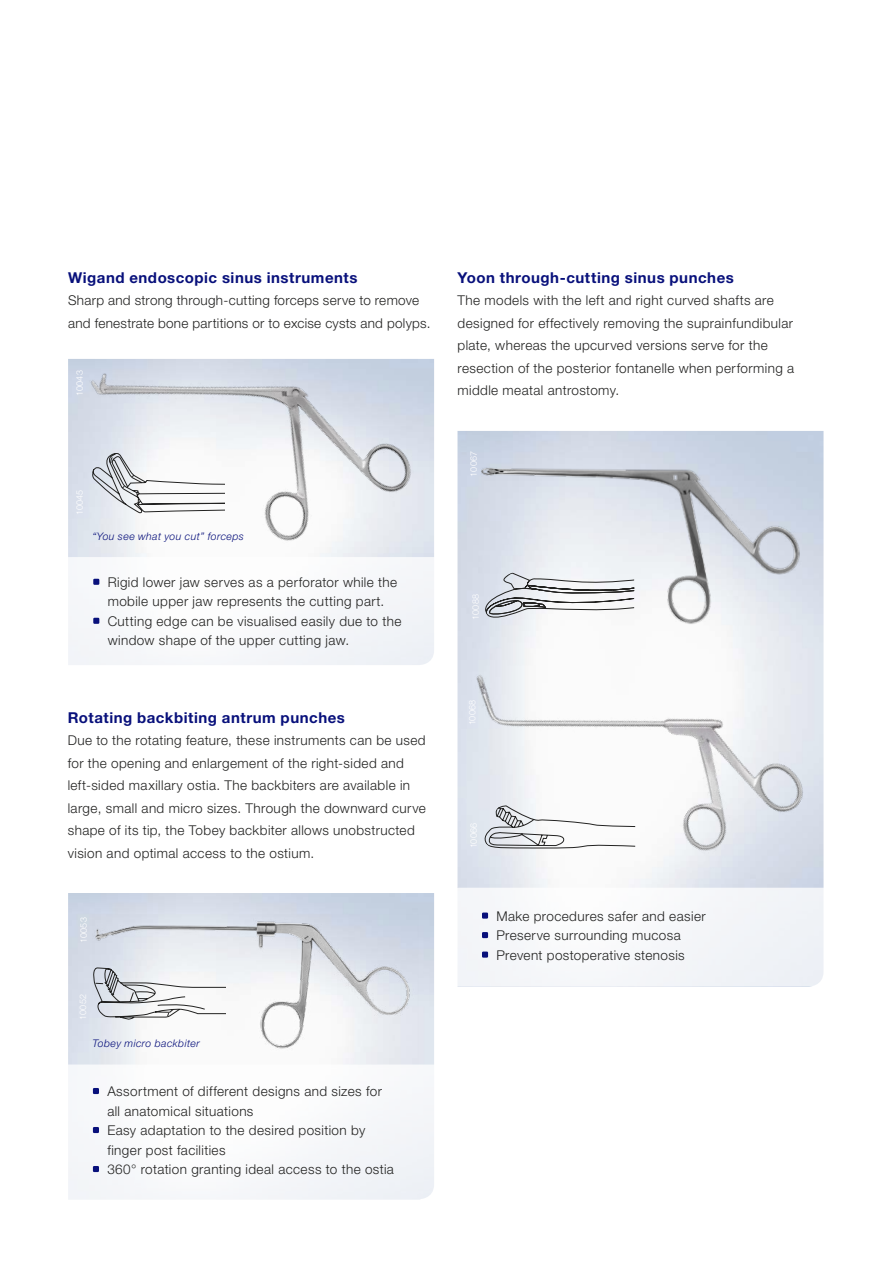
<style>
.page{position:relative;width:881px;height:1263px;background:#fff}
.page>*{position:absolute;margin:0;border:0;box-sizing:border-box;transform-origin:0 0}
.t1{font:700 15px "Helvetica Neue LT Pro";letter-spacing:.035em;color:#08107b}
.t2{font:300 13.5px/22.5px "Helvetica Neue LT Pro";letter-spacing:.03em;color:#222221}
.t3{font:italic 300 10.5px "Helvetica Neue LT Pro";letter-spacing:.035em;color:#08107b}
.t4{font:300 9px "Helvetica Neue LT Pro";letter-spacing:.025em;color:#fff}
</style>
<div class="page">
<img style="left:68px;top:359px;width:360px;height:198px">
<img style="left:92px;top:914px;width:326px;height:150px">
<svg style="left:93px;top:967px;width:132px;height:52px"></svg>
<div style="left:33px;top:557px;width:419px;height:111px;background:#f8f9fa;border-radius:12px"></div>
<img style="left:418px;top:587px;width:405px;height:358px">
<svg style="left:482px;top:804px;width:153px;height:46px"></svg>
<img style="left:468px;top:431px;width:342px;height:199px">
<svg style="left:484px;top:573px;width:150px;height:64px"></svg>
<div style="left:445px;top:888px;width:432px;height:98px;background:#f5f6f9;border-radius:14px"></div>
<svg style="left:93px;top:579px;width:6px;height:6px"></svg>
<svg style="left:93px;top:618px;width:6px;height:6px"></svg>
<svg style="left:93px;top:1088px;width:6px;height:6px"></svg>
<svg style="left:93px;top:1127px;width:6px;height:6px"></svg>
<svg style="left:93px;top:1166px;width:6px;height:6px"></svg>
<div style="left:482px;top:912px;width:6px;height:7px;background:#08107b"></div>
<svg style="left:482px;top:932px;width:6px;height:6px"></svg>
<div style="left:482px;top:951px;width:6px;height:7px;background:#08107b"></div>
<p class="t1" style="left:68px;top:268px;width:291px">Wigand endoscopic sinus instruments</p>
<p class="t2" style="left:68px;top:289px;width:364px">Sharp and strong through-cutting forceps serve to remove and fenestrate bone partitions or to excise cysts and polyps.</p>
<p class="t4" style="left:74px;top:396px;width:27px;rotate:-90deg">10043</p>
<p class="t4" style="left:74px;top:515px;width:27px;rotate:-90deg">10045</p>
<p class="t3" style="left:92px;top:530px;width:153px">“You see what you cut” forceps</p>
<p class="t2" style="left:108px;top:572px;width:295px;line-height:19.5px">Rigid lower jaw serves as a perforator while the mobile upper jaw represents the cutting part.<br>Cutting edge can be visualised easily due to the window shape of the upper cutting jaw.</p>
<p class="t1" style="left:68px;top:708px;width:279px">Rotating backbiting antrum punches</p>
<p class="t2" style="left:68px;top:729px;width:359px">Due to the rotating feature, these instruments can be used for the opening and enlargement of the right-sided and left-sided maxillary ostia. The backbiters are available in large, small and micro sizes. Through the downward curve shape of its tip, the Tobey backbiter allows unobstructed vision and optimal access to the ostium.</p>
<p class="t4" style="left:78px;top:943px;width:27px;rotate:-90deg">10053</p>
<p class="t4" style="left:77px;top:1019px;width:27px;rotate:-90deg">10052</p>
<p class="t3" style="left:92px;top:1037px;width:109px">Tobey micro backbiter</p>
<p class="t2" style="left:107px;top:1081px;width:288px;line-height:19.5px">Assortment of different designs and sizes for all anatomical situations<br>Easy adaptation to the desired position by finger post facilities<br>360° rotation granting ideal access to the ostia</p>
<p class="t1" style="left:457px;top:268px;width:278px">Yoon through-cutting sinus punches</p>
<p class="t2" style="left:457px;top:289px;width:338px">The models with the left and right curved shafts are designed for effectively removing the suprainfundibular plate, whereas the upcurved versions serve for the resection of the posterior fontanelle when performing a middle meatal antrostomy.</p>
<p class="t4" style="left:468px;top:476px;width:27px;rotate:-90deg">10067</p>
<p class="t4" style="left:470px;top:620px;width:27px;rotate:-90deg">10088</p>
<p class="t4" style="left:466px;top:725px;width:27px;rotate:-90deg">10068</p>
<p class="t2" style="left:496px;top:906px;width:211px;line-height:19.5px">Make procedures safer and easier<br>Preserve surrounding mucosa<br>Prevent postoperative stenosis</p>
</div>
